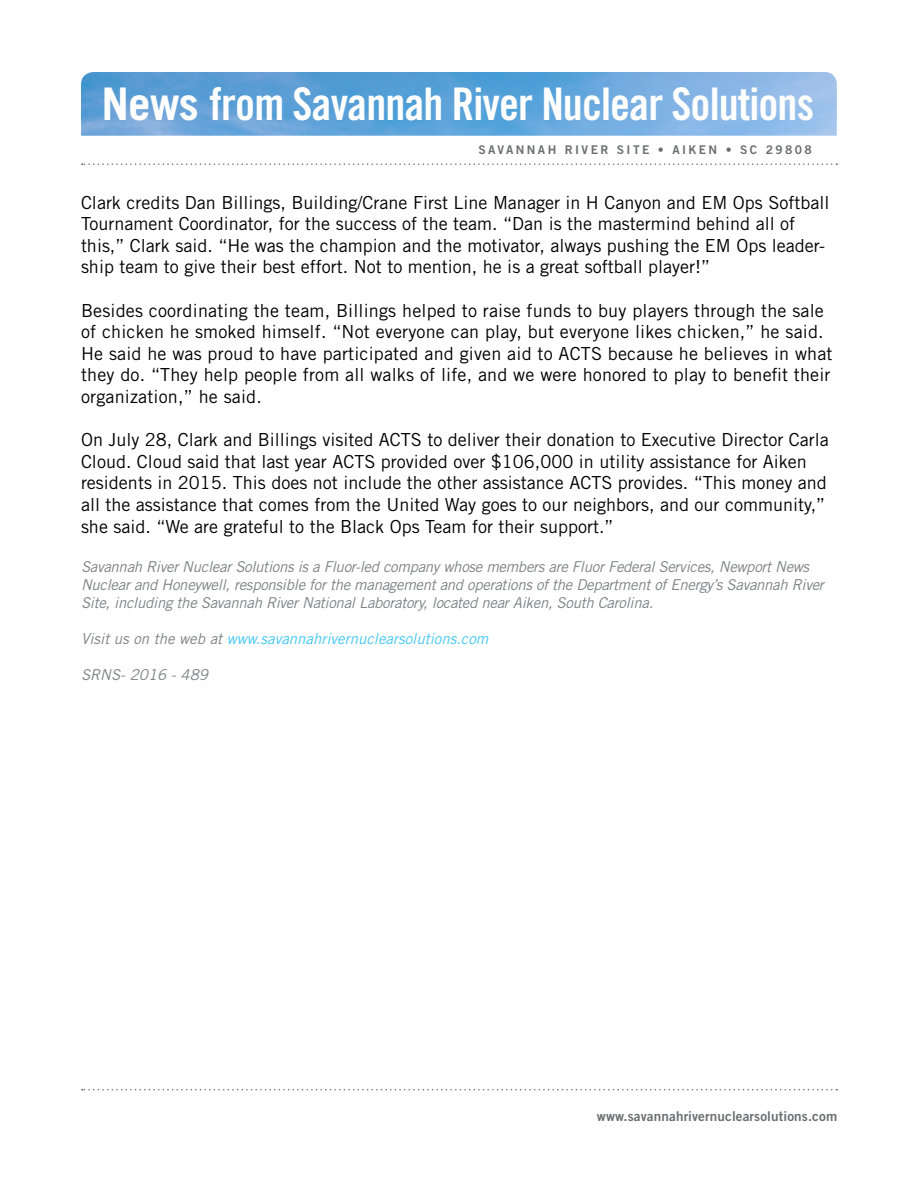
<style>
.page{position:relative;width:918px;height:1188px;background:#fff}
.page>*{position:absolute;margin:0;border:0;box-sizing:border-box;transform-origin:0 0}
.t1{font:45px "Trade Gothic LT Std Bd Cn 20";letter-spacing:-.02em;color:#fff}
.t2{font:18px/21.6px "Trade Gothic LT Std";color:#000}
.t3{font:italic 15px/18px "Trade Gothic LT Std";letter-spacing:-.02em;color:#808285}
.t4{font:italic 15px "Trade Gothic LT Std";color:#44c8f5}
.t5{font:italic 15px "Trade Gothic LT Std";color:#808285}
.t6{font:13.5px "Trade Gothic LT Std Bd 2";letter-spacing:.01em;color:#6d6e71}
.t7{font:12px "Trade Gothic LT Std Bd 2";letter-spacing:.2em;color:#6d6e71}
.s1{font-family:"Trade Gothic LT Std";font-weight:700}
.s2{color:#808285}
</style>
<div class="page">
<img style="left:81px;top:72px;width:756px;height:64px">
<svg style="left:82px;top:163px;width:755px;height:2px"></svg>
<svg style="left:82px;top:1089px;width:755px;height:1px"></svg>
<h1 class="t1" style="left:102px;top:77px;width:714px"><span class="s1">News</span> from Savannah River Nuclear Solutions</h1>
<p class="t7" style="left:478px;top:143px;width:335px">SAVANNAH RIVER SITE • AIKEN • SC 29808</p>
<p class="t2" style="left:81px;top:191px;width:750px">Clark credits Dan Billings, Building/Crane First Line Manager in H Canyon and EM Ops Softball Tournament Coordinator, for the success of the team. “Dan is the mastermind behind all of this,” Clark said. “He was the champion and the motivator, always pushing the EM Ops leader&shy;ship team to give their best effort. Not to mention, he is a great softball player!”</p>
<p class="t2" style="left:81px;top:299px;width:753px">Besides coordinating the team, Billings helped to raise funds to buy players through the sale of chicken he smoked himself. “Not everyone can play, but everyone likes chicken,” he said.<br>He said he was proud to have participated and given aid to ACTS because he believes in what they do. “They help people from all walks of life, and we were honored to play to benefit their organization,” he said.</p>
<p class="t2" style="left:81px;top:429px;width:749px">On July 28, Clark and Billings visited ACTS to deliver their donation to Executive Director Carla Cloud. Cloud said that last year ACTS provided over $106,000 in utility assistance for Aiken residents in 2015. This does not include the other assistance ACTS provides. “This money and all the assistance that comes from the United Way goes to our neighbors, and our community,” she said. “We are grateful to the Black Ops Team for their support.”</p>
<p class="t3" style="left:81px;top:558px;width:744px">Savannah River Nuclear Solutions is a Fluor-led company whose members are Fluor Federal Services, Newport News<br>Nuclear and Honeywell, responsible for the management and operations of the Department of Energy’s Savannah River<br>Site, including the Savannah River National Laboratory, located near Aiken, South Carolina.</p>
<p class="t4" style="left:81px;top:630px;width:409px"><span class="s2">Visit us on the web at</span> www.savannahrivernuclearsolutions.com</p>
<p class="t5" style="left:81px;top:666px;width:129px">SRNS- 2016 - 489</p>
<p class="t6" style="left:597px;top:1107px;width:242px">www.savannahrivernuclearsolutions.com</p>
</div>
